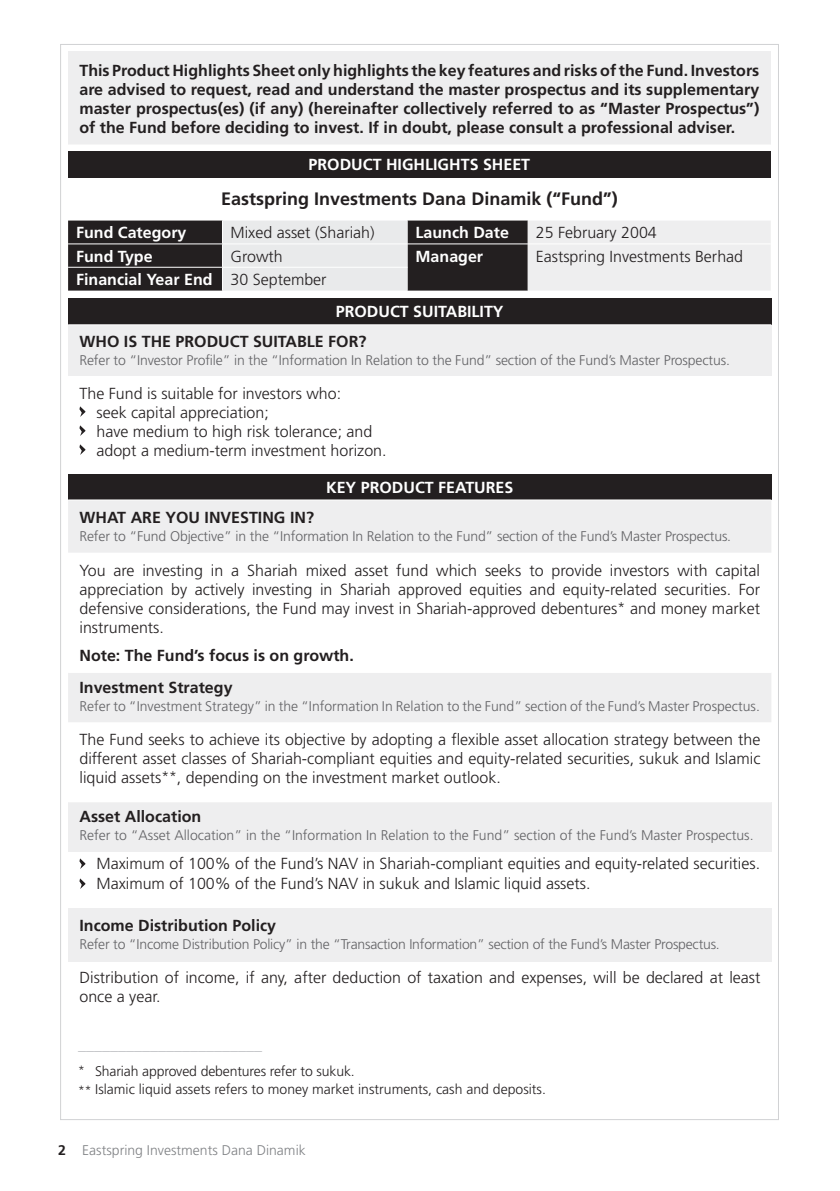
<style>
.page{position:relative;width:840px;height:1191px;background:#fff}
.page>*{position:absolute;margin:0;border:0;box-sizing:border-box;transform-origin:0 0}
.t1{font:700 18px "Frutiger";color:#231f20}
.t2{font:300 16px/19px "Frutiger";color:#231f20}
.t3{font:700 16px/19px "Frutiger";color:#231f20;text-align:justify}
.t4{font:700 16px "Frutiger";color:#fff}
.t5{font:300 16px "Frutiger";color:#bcbdc0}
.t6{font:300 14px "Frutiger";letter-spacing:-.01em;color:#636366}
.t7{font:300 14px/18px "Frutiger";color:#231f20}
.t8{font:300 14px "Frutiger";color:#808285}
.s1{font-weight:300;color:#231f20}
.s2{font-size:14px}
.s3{font-size:12px}
.s4{font-weight:700;color:#231f20}
</style>
<div class="page">
<div style="left:68px;top:51px;width:702px;height:94px;background:#eeeeef"></div>
<div style="left:68px;top:151px;width:702px;height:26px;background:#231f20"></div>
<hr style="left:68px;top:144px;width:702px;height:1px;background:#fff">
<svg style="left:68px;top:220px;width:702px;height:71px;background:#9f9e9f"></svg>
<hr style="left:407px;top:243px;width:120px;height:1px;background:#fff">
<hr style="left:527px;top:243px;width:243px;height:1px;background:#fff">
<hr style="left:68px;top:267px;width:154px;height:1px;background:#fff">
<hr style="left:222px;top:267px;width:185px;height:1px;background:#fff">
<div style="left:68px;top:298px;width:703px;height:27px;background:#231f20"></div>
<div style="left:68px;top:325px;width:703px;height:50px;background:#eeeeef"></div>
<hr style="left:68px;top:324px;width:703px;height:1px;background:#fff">
<svg style="left:79px;top:406px;width:6px;height:11px"></svg>
<svg style="left:79px;top:425px;width:6px;height:11px"></svg>
<svg style="left:79px;top:444px;width:6px;height:11px"></svg>
<div style="left:68px;top:475px;width:703px;height:25px;background:#231f20"></div>
<svg style="left:68px;top:501px;width:703px;height:221px"></svg>
<hr style="left:68px;top:499px;width:703px;height:1px;background:#fff">
<hr style="left:68px;top:672px;width:703px;height:1px;background:#fff">
<div style="left:68px;top:801px;width:703px;height:50px;background:#eeeeef"></div>
<hr style="left:68px;top:801px;width:703px;height:1px;background:#fff">
<svg style="left:79px;top:858px;width:6px;height:11px"></svg>
<svg style="left:79px;top:878px;width:6px;height:11px"></svg>
<div style="left:68px;top:907px;width:703px;height:54px;background:#eeeeef"></div>
<p class="t3" style="left:79px;top:60px;width:681px">This Product Highlights Sheet only highlights the key features and risks of the Fund. Investors are advised to request, read and understand the master prospectus and its supplementary master prospectus(es) (if any) (hereinafter collectively referred to as “Master Prospectus”) of the Fund before deciding to invest. If in doubt, please consult a professional adviser.</p>
<p class="t4" style="left:308px;top:155px;width:223px">PRODUCT HIGHLIGHTS SHEET</p>
<p class="t1" style="left:221px;top:188px;width:398px">Eastspring Investments Dana Dinamik (“Fund”)</p>
<p class="t4" style="left:76px;top:223px;width:112px">Fund Category</p>
<p class="t2" style="left:230px;top:223px;width:146px">M ixed asset (Shariah)</p>
<p class="t4" style="left:415px;top:223px;width:95px">Launch Date</p>
<p class="t2" style="left:535px;top:223px;width:122px">25 February 2004</p>
<p class="t4" style="left:76px;top:247px;width:78px">Fund Type</p>
<p class="t2" style="left:230px;top:246px;width:54px">Growth</p>
<p class="t4" style="left:415px;top:247px;width:69px">Manager</p>
<p class="t2" style="left:535px;top:246px;width:209px">Eastspring Investments Berhad</p>
<p class="t4" style="left:76px;top:270px;width:252px">Financial Year End <span class="s1">30 September</span></p>
<p class="t4" style="left:335px;top:302px;width:169px">PRODUCT SUITABILITY</p>
<p class="t3" style="left:79px;top:332px;width:288px">WHO IS THE PRODUCT SUITABLE FOR?</p>
<p class="t6" style="left:79px;top:352px;width:651px">Refer to “Investor Profile” in the “Information In Relation to the Fund” section of the Fund’s Master Prospectus.</p>
<p class="t2" style="left:96px;top:383px;width:291px;text-indent:-17px">The Fund is suitable for investors who:<br>seek capital appreciation;<br>have medium to high risk tolerance; and adopt a medium-term investment horizon.</p>
<p class="t4" style="left:326px;top:477px;width:189px">KEY PRODUCT FEATURES</p>
<p class="t3" style="left:79px;top:508px;width:236px">WHAT ARE YOU INVESTING IN?</p>
<p class="t6" style="left:79px;top:528px;width:653px">Refer to “Fund Objective” in the “Information In Relation to the Fund” section of the Fund’s Master Prospectus.</p>
<p class="t2" style="left:79px;top:561px;width:681px;text-align:justify">You are investing in a Shariah mixed asset fund which seeks to provide investors with capital appreciation by actively investing in Shariah approved equities and equity-related securities. For defensive considerations, the Fund may invest in Shariah-approved debentures<span class="s2">*</span> and money market instruments.</p>
<p class="t3" style="left:79px;top:639px;width:276px;line-height:31.8px">Note: The Fund’s focus is on growth.<br>Investment Strategy</p>
<p class="t6" style="left:79px;top:698px;width:681px">Refer to “Investment Strategy” in the “Information In Relation to the Fund” section of the Fund’s Master Prospectus.</p>
<p class="t2" style="left:79px;top:730px;width:682px;text-align:justify">The Fund seeks to achieve its objective by adopting a flexible asset allocation strategy between the different asset classes of Shariah-compliant equities and equity-related securities, sukuk and Islamic liquid assets<span class="s2">**</span>, depending on the investment market outlook.</p>
<p class="t3" style="left:79px;top:807px;width:123px">Asset Allocation</p>
<p class="t6" style="left:79px;top:827px;width:675px">Refer to “Asset Allocation” in the “Information In Relation to the Fund” section of the Fund’s Master Prospectus.</p>
<p class="t2" style="left:85px;top:854px;width:253px">Maximum of 100% of the Fund’s NAV</p>
<p class="t2" style="left:362px;top:854px;width:399px">in Shariah-compliant equities and equity-related securities.</p>
<p class="t2" style="left:85px;top:874px;width:253px">Maximum of 100% of the Fund’s NAV</p>
<p class="t2" style="left:362px;top:874px;width:229px">in sukuk and Islamic liquid assets.</p>
<p class="t3" style="left:79px;top:915px;width:198px">Income Distribution Policy</p>
<p class="t6" style="left:79px;top:936px;width:641px">Refer to “Income Distribution Policy” in the “Transaction Information” section of the Fund’s Master Prospectus.</p>
<p class="t2" style="left:79px;top:967px;width:682px">Distribution of income, if any, after deduction of taxation and expenses, will be declared at least once a year.</p>
<p class="t5" style="left:78px;top:1035px;width:185px">_______________________</p>
<p class="t7" style="left:78px;top:1062px;width:469px"><span class="s3">*</span> Shariah approved debentures refer to sukuk.<br><span class="s3">**</span> Islamic liquid assets refers to money market instruments, cash and deposits.</p>
<p class="t8" style="left:58px;top:1142px;width:249px"><span class="s4">2</span> Eastspring Investments Dana Dinamik</p>
</div>
